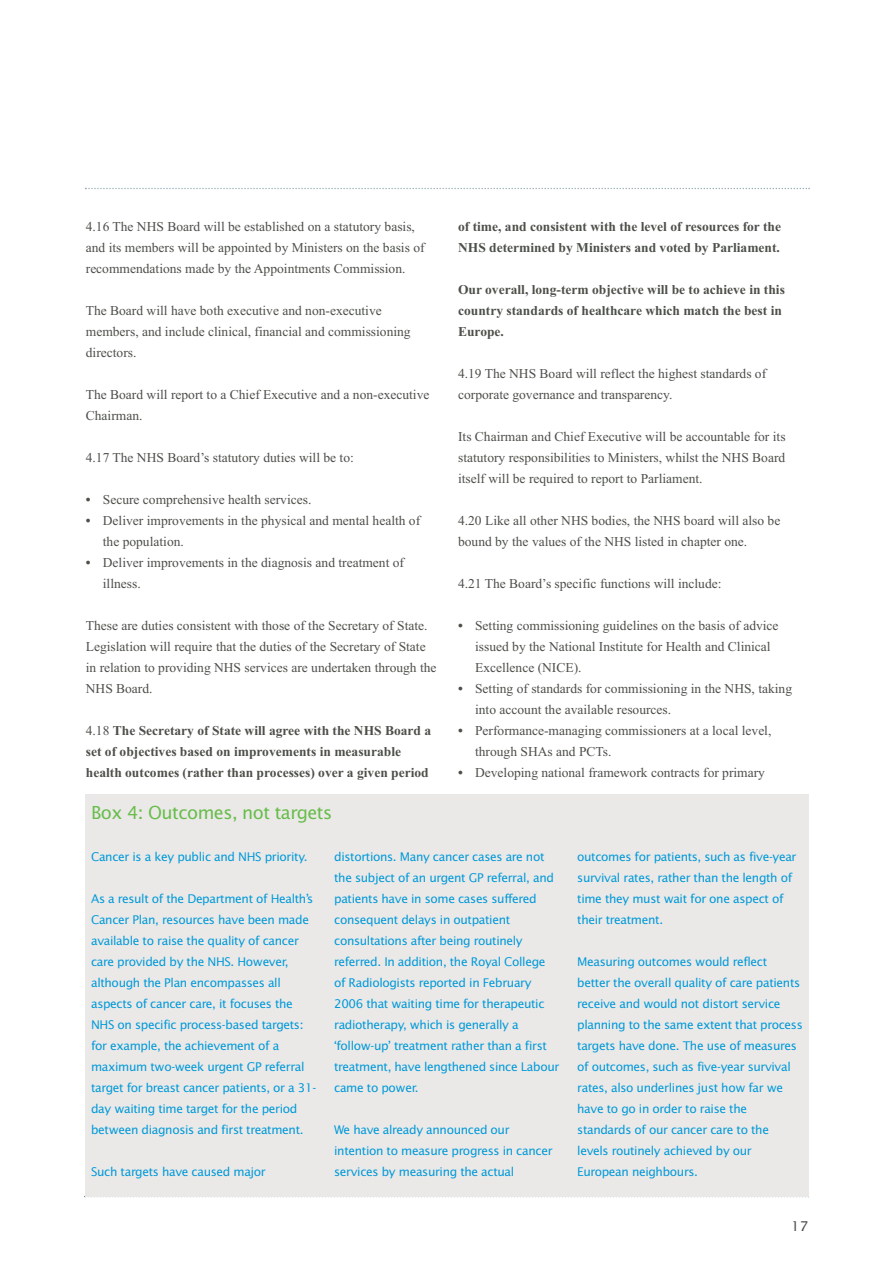
<style>
.page{position:relative;width:893px;height:1263px;background:#fff}
.page>*{position:absolute;margin:0;border:0;box-sizing:border-box;transform-origin:0 0}
.t1{font:18px "Lucida Sans";letter-spacing:-.03em;color:#67bd4a}
.t2{font:13.5px/21px "Times New Roman";color:#4c5049}
.t3{font:700 13.5px/21px "Times New Roman";color:#4c5049}
.t4{font:13.5px "Lucida Sans";color:#4c5049}
.t5{font:12px/21px "Lucida Sans";letter-spacing:-.03em;color:#0099d8}
.s1{font-weight:700}
.s2{font-weight:400}
</style>
<div class="page">
<svg style="left:85px;top:188px;width:724px;height:1px"></svg>
<svg style="left:84px;top:1196px;width:725px;height:1px"></svg>
<div style="left:85px;top:809px;width:723px;height:387px;background:#ebe9e8"></div>
<div style="left:85px;top:794px;width:723px;height:43px;background:#ebe9e8"></div>
<p class="t2" style="left:86px;top:217px;width:340px">4.16 The NHS Board will be established on a statutory basis, and its members will be appointed by Ministers on the basis of recommendations made by the Appointments Commission.</p>
<p class="t2" style="left:86px;top:301px;width:326px">The Board will have both executive and non-executive members, and include clinical, financial and commissioning directors.</p>
<p class="t2" style="left:86px;top:385px;width:345px">The Board will report to a Chief Executive and a non-executive<br>Chairman.</p>
<p class="t2" style="left:86px;top:448px;width:269px">4.17 The NHS Board’s statutory duties will be to:</p>
<p class="t2" style="left:86px;top:490px;width:227px"><span class="s1">•</span> Secure comprehensive health services.</p>
<p class="t2" style="left:103px;top:511px;width:319px;text-indent:-17px"><span class="s1">•</span> Deliver improvements in the physical and mental health of the population.</p>
<p class="t2" style="left:103px;top:553px;width:303px;text-indent:-17px"><span class="s1">•</span> Deliver improvements in the diagnosis and treatment of illness.</p>
<p class="t2" style="left:86px;top:616px;width:352px">These are duties consistent with those of the Secretary of State.<br>Legislation will require that the duties of the Secretary of State in relation to providing NHS services are undertaken through the NHS Board.</p>
<p class="t3" style="left:86px;top:721px;width:347px"><span class="s2">4.18</span> The Secretary of State will agree with the NHS Board a set of objectives based on improvements in measurable health outcomes (rather than processes) over a given period</p>
<h1 class="t1" style="left:91px;top:805px;width:243px">Box 4: Outcomes, not targets</h1>
<p class="t3" style="left:458px;top:217px;width:324px">of time, and consistent with the level of resources for the<br>NHS determined by Ministers and voted by Parliament.</p>
<p class="t3" style="left:458px;top:280px;width:328px">Our overall, long-term objective will be to achieve in this country standards of healthcare which match the best in<br>Europe.</p>
<p class="t2" style="left:458px;top:364px;width:309px">4.19 The NHS Board will reflect the highest standards of corporate governance and transparency.</p>
<p class="t2" style="left:458px;top:427px;width:329px;text-align:justify">Its Chairman and Chief Executive will be accountable for its statutory responsibilities to Ministers, whilst the NHS Board itself will be required to report to Parliament.</p>
<p class="t2" style="left:458px;top:511px;width:324px">4.20 Like all other NHS bodies, the NHS board will also be bound by the values of the NHS listed in chapter one.</p>
<p class="t2" style="left:458px;top:574px;width:265px">4.21 The Board’s specific functions will include:</p>
<p class="t2" style="left:475px;top:616px;width:305px;text-indent:-17px"><span class="s1">•</span> Setting commissioning guidelines on the basis of advice issued by the National Institute for Health and Clinical<br>Excellence (NICE).</p>
<p class="t2" style="left:475px;top:679px;width:318px;text-indent:-17px"><span class="s1">•</span> Setting of standards for commissioning in the NHS, taking into account the available resources.</p>
<p class="t2" style="left:475px;top:721px;width:298px;text-indent:-17px"><span class="s1">•</span> Performance-managing commissioners at a local level, through SHAs and PCTs.</p>
<p class="t2" style="left:458px;top:763px;width:308px"><span class="s1">•</span> Developing national framework contracts for primary</p>
<p class="t5" style="left:91px;top:847px;width:218px">Cancer is a key public and NHS priority.</p>
<p class="t5" style="left:91px;top:889px;width:227px">As a result of the Department of Health’s Cancer Plan, resources have been made available to raise the quality of cancer care provided by the NHS. However, although the Plan encompasses all aspects of cancer care, it focuses the NHS on specific process-based targets: for example, the achievement of a maximum two-week urgent GP referral target for breast cancer patients, or a 31- day waiting time target for the period between diagnosis and first treatment.</p>
<p class="t5" style="left:91px;top:1162px;width:176px">Such targets have caused major</p>
<p class="t5" style="left:334px;top:847px;width:227px">distortions. Many cancer cases are not the subject of an urgent GP referral, and patients have in some cases suffered consequent delays in outpatient consultations after being routinely referred. In addition, the Royal College of Radiologists reported in February 2006 that waiting time for therapeutic radiotherapy, which is generally a ‘follow-up’ treatment rather than a first treatment, have lengthened since Labour came to power.</p>
<p class="t5" style="left:334px;top:1120px;width:220px">We have already announced our intention to measure progress in cancer services by measuring the actual</p>
<p class="t5" style="left:577px;top:847px;width:221px">outcomes for patients, such as five-year survival rates, rather than the length of time they must wait for one aspect of their treatment.</p>
<p class="t5" style="left:577px;top:952px;width:227px">Measuring outcomes would reflect better the overall quality of care patients receive and would not distort service planning to the same extent that process targets have done. The use of measures of outcomes, such as five-year survival rates, also underlines just how far we have to go in order to raise the standards of our cancer care to the levels routinely achieved by our European neighbours.</p>
<p class="t4" style="left:791px;top:1220px;width:19px">17</p>
</div>
